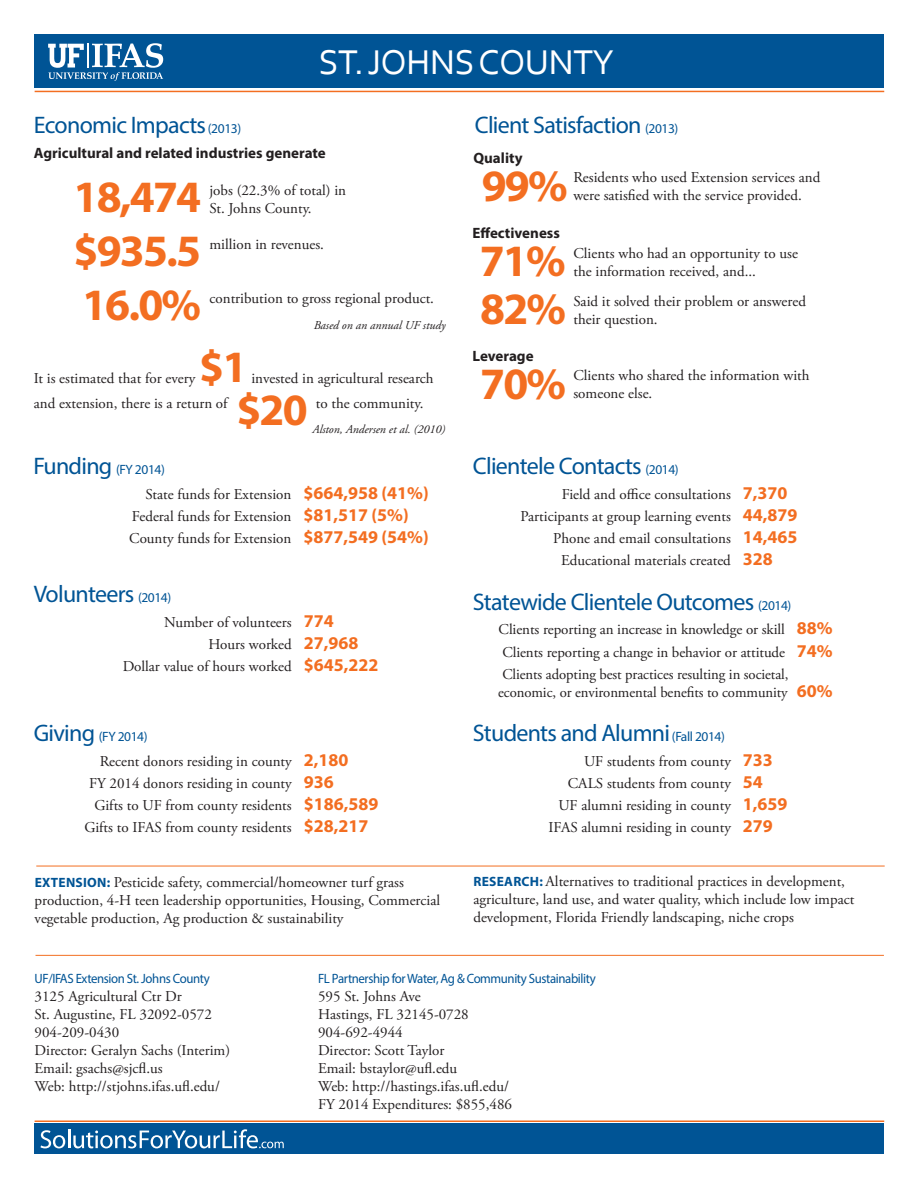
<style>
.page{position:relative;width:918px;height:1188px;background:#fff}
.page>*{position:absolute;margin:0;border:0;box-sizing:border-box;transform-origin:0 0}
.big_number{font:700 45px "Myriad Pro";letter-spacing:-.04em;color:#f36e21}
.page_header{font:36px "Corbel";letter-spacing:-.01em;color:#fff}
.text_head{font:24px "Myriad Pro";letter-spacing:-.03em;color:#005495}
.body{font:15px/18px "Adobe Garamond Pro";color:#231f20}
.body-2{font:700 15px "Myriad Pro";color:#231f20}
.big_number-2{font:15px "Adobe Garamond Pro";color:#231f20}
.location_head{font:13.5px "Myriad Pro";letter-spacing:-.03em;color:#005495;scale:.95 1}
.text_head-2{font:13.5px "Myriad Pro";letter-spacing:-.03em;color:#005495}
.body-3{font:italic 12px "Adobe Garamond Pro";color:#231f20}
.s1{font-size:13.5px}
.s2{font-size:24px}
.s3{font-family:"Myriad Pro";font-weight:700;font-size:18px;color:#f36e21}
.s4{font-family:"Myriad Pro";font-weight:700;font-size:13.5px;color:#005495}
</style>
<div class="page">
<div style="left:35px;top:34px;width:849px;height:54px;background:#005495"></div>
<svg style="left:48px;top:43px;width:115px;height:38px"></svg>
<hr style="left:35px;top:91px;width:849px;height:1px;background:#f36e21">
<div style="left:35px;top:1124px;width:849px;height:30px;background:#005495"></div>
<hr style="left:35px;top:1120px;width:849px;height:2px;background:#f36e21">
<hr style="left:36px;top:955px;width:848px;height:1px;background:#f36e21">
<hr style="left:36px;top:866px;width:849px;height:1px;background:#f36e21">
<svg style="left:41px;top:1129px;width:243px;height:19px"></svg>
<p class="page_header" style="left:319px;top:40px;width:297px">ST. JOHNS COUNTY</p>
<p class="text_head" style="left:34px;top:110px;width:209px">Economic Impacts <span class="s1">(2013)</span></p>
<p class="body-2" style="left:34px;top:143px;width:294px">Agricultural and related industries generate</p>
<p class="big_number" style="left:74px;top:167px;width:129px">18,474</p>
<p class="body" style="left:210px;top:182px;width:138px">jobs (22.3% of total) in<br>St. Johns County.</p>
<p class="big_number" style="left:74px;top:221px;width:129px">$935.5</p>
<p class="body" style="left:210px;top:236px;width:116px">million in revenues.</p>
<p class="big_number" style="left:82px;top:275px;width:121px">16.0%</p>
<p class="big_number-2" style="left:210px;top:290px;width:226px">contribution to gross regional product.</p>
<p class="body-3" style="left:314px;top:318px;width:133px">Based on an annual UF study</p>
<p class="big_number" style="left:199px;top:337px;width:50px">$1</p>
<p class="body" style="left:34px;top:370px;width:163px">It is estimated that for every</p>
<p class="body" style="left:251px;top:370px;width:184px">invested in agricultural research</p>
<p class="body" style="left:34px;top:395px;width:195px">and extension, there is a return of</p>
<p class="big_number" style="left:236px;top:380px;width:73px">$20</p>
<p class="body" style="left:316px;top:395px;width:109px">to the community.</p>
<p class="body-3" style="left:312px;top:422px;width:135px">Alston, Andersen et al. (2010)</p>
<p class="text_head-2" style="left:33px;top:461px;width:133px"><span class="s2">Funding</span> (FY 2014)</p>
<p class="body" style="left:146px;top:486px;width:285px">State funds for Extension <span class="s3">$664,958 (41%)</span></p>
<p class="body" style="left:132px;top:508px;width:278px">Federal funds for Extension <span class="s3">$81,517 (5%)</span></p>
<p class="body" style="left:129px;top:530px;width:301px">County funds for Extension <span class="s3">$877,549 (54%)</span></p>
<p class="text_head" style="left:34px;top:580px;width:139px">Volunteers <span class="s1">(2014)</span></p>
<p class="body" style="left:164px;top:614px;width:171px">Number of volunteers <span class="s3">774</span></p>
<p class="body" style="left:208px;top:636px;width:151px">Hours worked <span class="s3">27,968</span></p>
<p class="body" style="left:123px;top:658px;width:257px">Dollar value of hours worked <span class="s3">$645,222</span></p>
<p class="text_head-2" style="left:34px;top:728px;width:115px"><span class="s2">Giving</span> (FY 2014)</p>
<p class="body" style="left:100px;top:753px;width:250px">Recent donors residing in county <span class="s3">2,180</span></p>
<p class="body" style="left:89px;top:775px;width:246px">FY 2014 donors residing in county <span class="s3">936</span></p>
<p class="body" style="left:94px;top:797px;width:285px">Gifts to UF from county residents <span class="s3">$186,589</span></p>
<p class="body" style="left:84px;top:819px;width:285px">Gifts to IFAS from county residents <span class="s3">$28,217</span></p>
<p class="text_head" style="left:475px;top:110px;width:205px">Client Satisfaction <span class="s1">(2013)</span></p>
<p class="body-2" style="left:473px;top:148px;width:51px">Quality</p>
<p class="big_number" style="left:482px;top:156px;width:87px">99%</p>
<p class="body" style="left:573px;top:169px;width:248px">Residents who used Extension services and were satisfied with the service provided.</p>
<p class="body-2" style="left:472px;top:224px;width:89px">Effectiveness</p>
<p class="big_number" style="left:480px;top:232px;width:87px">71%</p>
<p class="body" style="left:573px;top:245px;width:226px">Clients who had an opportunity to use the information received, and...</p>
<p class="big_number" style="left:480px;top:280px;width:87px">82%</p>
<p class="body" style="left:573px;top:292px;width:234px">Said it solved their problem or answered their question.</p>
<p class="body-2" style="left:472px;top:346px;width:63px">Leverage</p>
<p class="big_number" style="left:480px;top:354px;width:87px">70%</p>
<p class="body" style="left:573px;top:367px;width:238px">Clients who shared the information with someone else.</p>
<p class="text_head" style="left:473px;top:451px;width:207px">Clientele Contacts <span class="s1">(2014)</span></p>
<p class="body" style="left:562px;top:486px;width:227px">Field and office consultations <span class="s3">7,370</span></p>
<p class="body" style="left:520px;top:508px;width:279px">Participants at group learning events <span class="s3">44,879</span></p>
<p class="body" style="left:553px;top:530px;width:246px">Phone and email consultations <span class="s3">14,465</span></p>
<p class="body" style="left:561px;top:552px;width:213px">Educational materials created <span class="s3">328</span></p>
<p class="text_head" style="left:473px;top:587px;width:320px">Statewide Clientele Outcomes <span class="s1">(2014)</span></p>
<p class="body" style="left:499px;top:621px;width:336px">Clients reporting an increase in knowledge or skill <span class="s3">88%</span></p>
<p class="body" style="left:502px;top:643px;width:332px">Clients reporting a change in behavior or attitude <span class="s3">74%</span></p>
<p class="body" style="left:498px;top:665px;width:336px">Clients adopting best practices resulting in societal, economic, or environmental benefits to community <span class="s3">60%</span></p>
<p class="text_head" style="left:473px;top:718px;width:254px">Students and Alumni <span class="s1">(Fall 2014)</span></p>
<p class="body" style="left:584px;top:753px;width:190px">UF students from county <span class="s3">733</span></p>
<p class="body" style="left:568px;top:775px;width:197px">CALS students from county <span class="s3">54</span></p>
<p class="body" style="left:558px;top:797px;width:231px">UF alumni residing in county <span class="s3">1,659</span></p>
<p class="body" style="left:548px;top:819px;width:226px">IFAS alumni residing in county <span class="s3">279</span></p>
<p class="body" style="left:35px;top:874px;width:407px"><span class="s4">EXTENSION:</span> Pesticide safety, commercial/homeowner turf grass production, 4-H teen leadership opportunities, Housing, Commercial vegetable production, Ag production &amp; sustainability</p>
<p class="body" style="left:473px;top:873px;width:383px"><span class="s4">RESEARCH:</span> Alternatives to traditional practices in development, agriculture, land use, and water quality, which include low impact development, Florida Friendly landscaping, niche crops</p>
<p class="location_head" style="left:35px;top:970px;width:186px">UF/IFAS Extension St. Johns County</p>
<p class="body" style="left:35px;top:988px;width:197px">3125 Agricultural Ctr Dr<br>St. Augustine, FL 32092-0572<br>904-209-0430<br>Director: Geralyn Sachs (Interim)<br>Email: gsachs@sjcfl.us<br>Web: http://stjohns.ifas.ufl.edu/</p>
<p class="location_head" style="left:318px;top:970px;width:294px">FL Partnership for Water, Ag &amp; Community Sustainability</p>
<p class="body" style="left:318px;top:988px;width:195px">595 St. Johns Ave<br>Hastings, FL 32145-0728<br>904-692-4944<br>Director: Scott Taylor<br>Email: bstaylor@ufl.edu<br>Web: http://hastings.ifas.ufl.edu/<br>FY 2014 Expenditures: $855,486</p>
</div>
